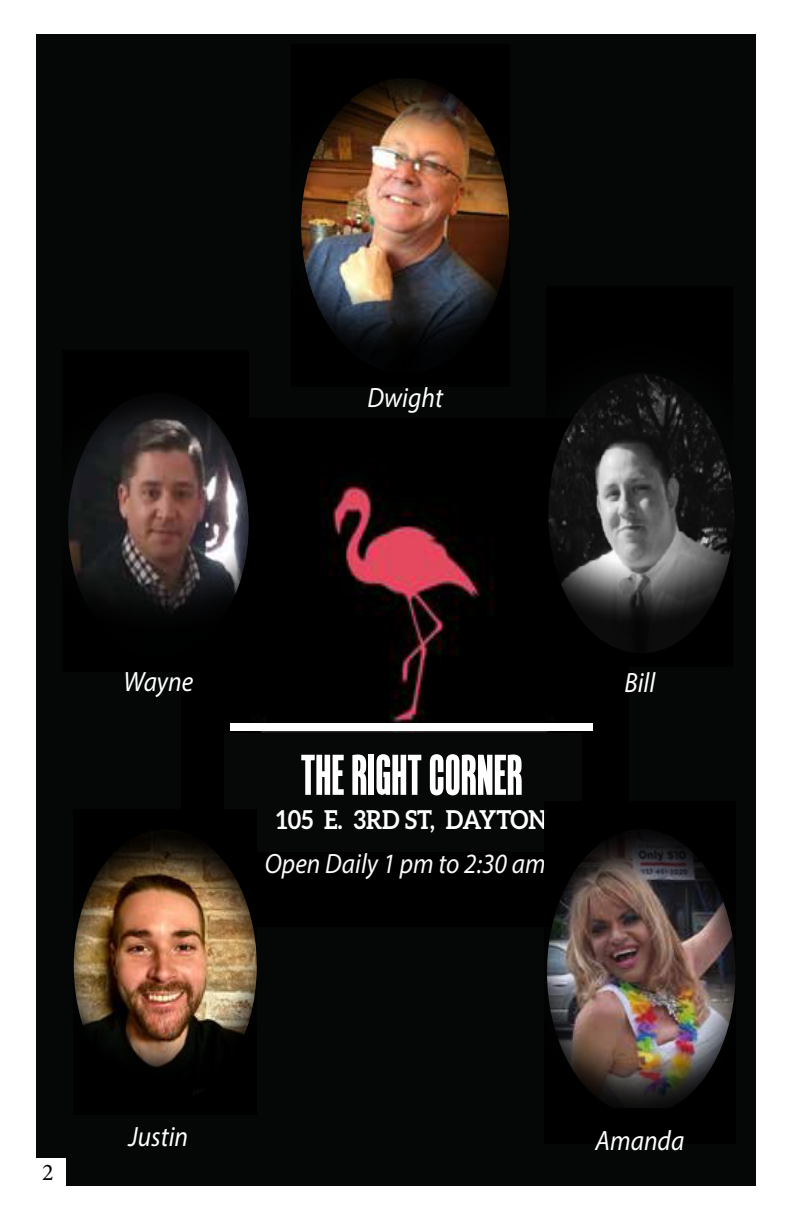
<style>
.page{position:relative;width:792px;height:1224px;background:#fff}
.page>*{position:absolute;margin:0;border:0;box-sizing:border-box;transform-origin:0 0}
.t1{font:700 56px "Tandelle";color:#fff;scale:.91 1}
.t2{font:italic 28px "Myriad Pro";color:#fff;scale:.91 1}
.t3{font:italic 28px "Myriad Pro";color:#f9f9fa;scale:.91 1}
.t4{font:700 26px "Aleo";color:#fff;scale:.91 1}
.t5{font:24px "Minion Pro";color:#000}
</style>
<div class="page">
<div style="left:36px;top:34px;width:720px;height:1152px;background:#050606"></div>
<img style="left:230px;top:483px;width:363px;height:250px">
<div style="left:231px;top:724px;width:362px;height:7px;background:#fff"></div>
<img style="left:301px;top:81px;width:208px;height:260px">
<svg style="left:68px;top:409px;width:181px;height:262px"></svg>
<svg style="left:547px;top:374px;width:186px;height:293px"></svg>
<img style="left:74px;top:842px;width:183px;height:225px">
<img style="left:547px;top:838px;width:188px;height:268px">
<div style="left:32px;top:1158px;width:33px;height:34px;background:#fff"></div>
<p class="t2" style="left:367px;top:380px;width:85px">Dwight</p>
<p class="t2" style="left:124px;top:665px;width:78px">Wayne</p>
<h1 class="t1" style="left:301px;top:743px;width:245px">THE RIGHT CORNER</h1>
<p class="t4" style="left:276px;top:804px;width:299px">105 E. 3RD ST, DAYTON</p>
<p class="t3" style="left:265px;top:847px;width:310px">Open Daily 1 pm to 2:30 am</p>
<p class="t2" style="left:625px;top:666px;width:35px">Bill</p>
<p class="t5" style="left:42px;top:1156px;width:13px">2</p>
<p class="t2" style="left:129px;top:1119px;width:67px">Justin</p>
<p class="t2" style="left:596px;top:1124px;width:99px">Amanda</p>
</div>
